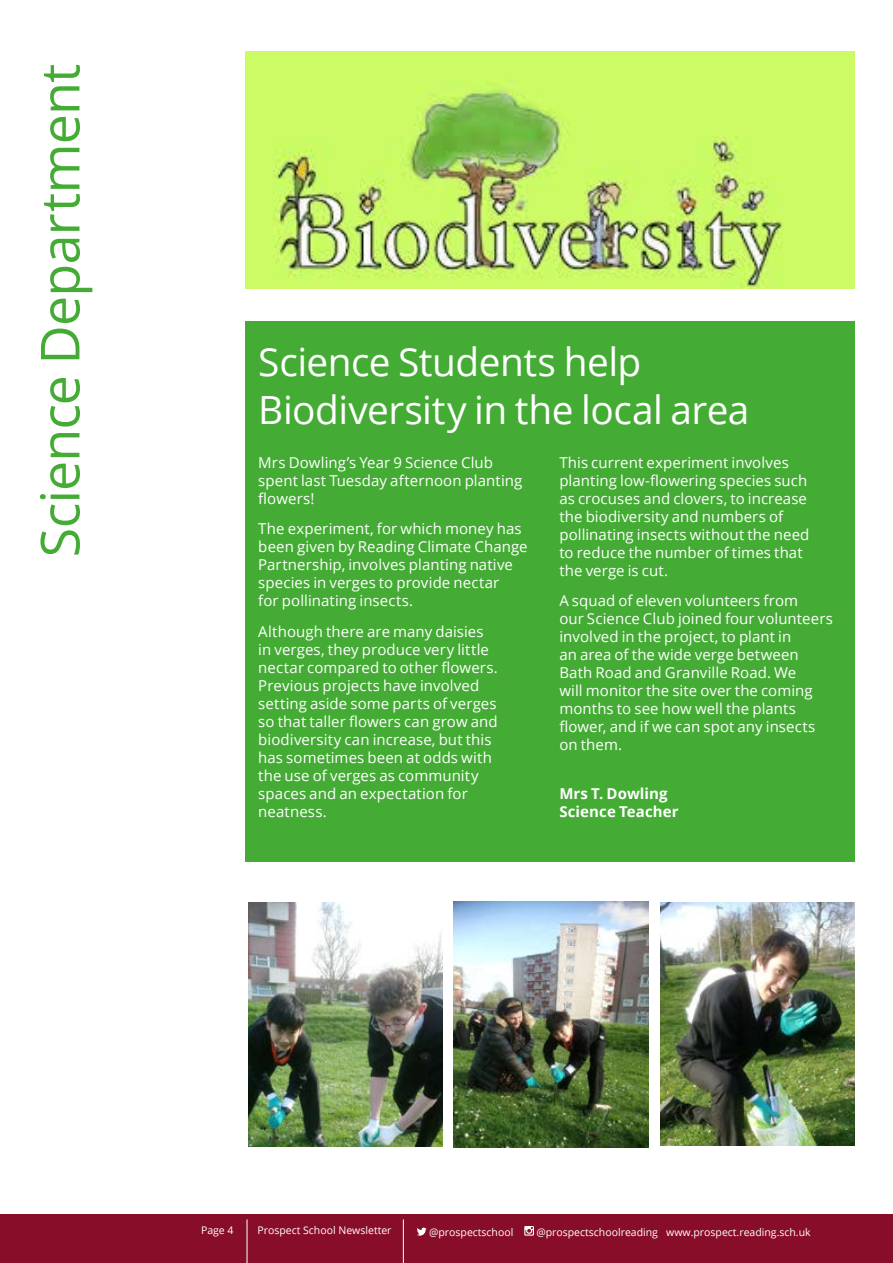
<style>
.page{position:relative;width:893px;height:1263px;background:#fff}
.page>*{position:absolute;margin:0;border:0;box-sizing:border-box;transform-origin:0 0}
.t1{font:53.85px "Open Sans";letter-spacing:-.015em;color:#44ac34}
.t2{font:38.85px/47.8px "Open Sans";letter-spacing:-.015em;color:#fff}
.t3{font:15px/18px "Open Sans";letter-spacing:.005em;color:#fff}
.t4{font:700 15px/18px "Open Sans";letter-spacing:.005em;color:#fff}
.t5{font:10.5px "Open Sans";color:#fff}
</style>
<div class="page">
<div style="left:0;top:1214px;width:893px;height:49px;background:#880d28"></div>
<svg style="left:417px;top:1227px;width:10px;height:8px"></svg>
<svg style="left:524px;top:1226px;width:10px;height:9px"></svg>
<hr style="left:247px;top:1219px;width:1px;height:44px;background:#fff">
<hr style="left:403px;top:1219px;width:1px;height:44px;background:#fff">
<img style="left:248px;top:903px;width:195px;height:243px">
<img style="left:660px;top:902px;width:195px;height:243px">
<img style="left:454px;top:901px;width:194px;height:246px">
<div style="left:246px;top:321px;width:609px;height:540px;background:#44ac34"></div>
<img style="left:246px;top:51px;width:609px;height:238px">
<h1 class="t1" style="left:23px;top:557px;width:495px;rotate:-90deg">Science Department</h1>
<h2 class="t2" style="left:258px;top:337px;width:493px">Science Students help<br>Biodiversity in the local area</h2>
<p class="t3" style="left:258px;top:453px;width:265px">Mrs Dowling’s Year 9 Science Club spent last Tuesday afternoon planting flowers!</p>
<p class="t3" style="left:258px;top:520px;width:271px">The experiment, for which money has been given by Reading Climate Change Partnership, involves planting native species in verges to provide nectar<br>for pollinating insects.</p>
<p class="t3" style="left:258px;top:622px;width:241px">Although there are many daisies in verges, they produce very little nectar compared to other flowers.<br>Previous projects have involved setting aside some parts of verges so that taller flowers can grow and biodiversity can increase, but this has sometimes been at odds with the use of verges as community spaces and an expectation for neatness.</p>
<p class="t3" style="left:559px;top:453px;width:252px">This current experiment involves planting low-flowering species such as crocuses and clovers, to increase the biodiversity and numbers of pollinating insects without the need to reduce the number of times that the verge is cut.</p>
<p class="t3" style="left:559px;top:592px;width:275px">A squad of eleven volunteers from<br>our Science Club joined four volunteers involved in the project, to plant in<br>an area of the wide verge between<br>Bath Road and Granville Road. We<br>will monitor the site over the coming months to see how well the plants flower, and if we can spot any insects on them.</p>
<p class="t4" style="left:559px;top:784px;width:121px">Mrs T. Dowling<br>Science Teacher</p>
<p class="t5" style="left:201px;top:1223px;width:34px">Page 4</p>
<p class="t5" style="left:257px;top:1223px;width:136px">Prospect School Newsletter</p>
<p class="t5" style="left:429px;top:1224px;width:86px">@prospectschool</p>
<p class="t5" style="left:536px;top:1224px;width:276px">@prospectschoolreading www.prospect.reading.sch.uk</p>
</div>
